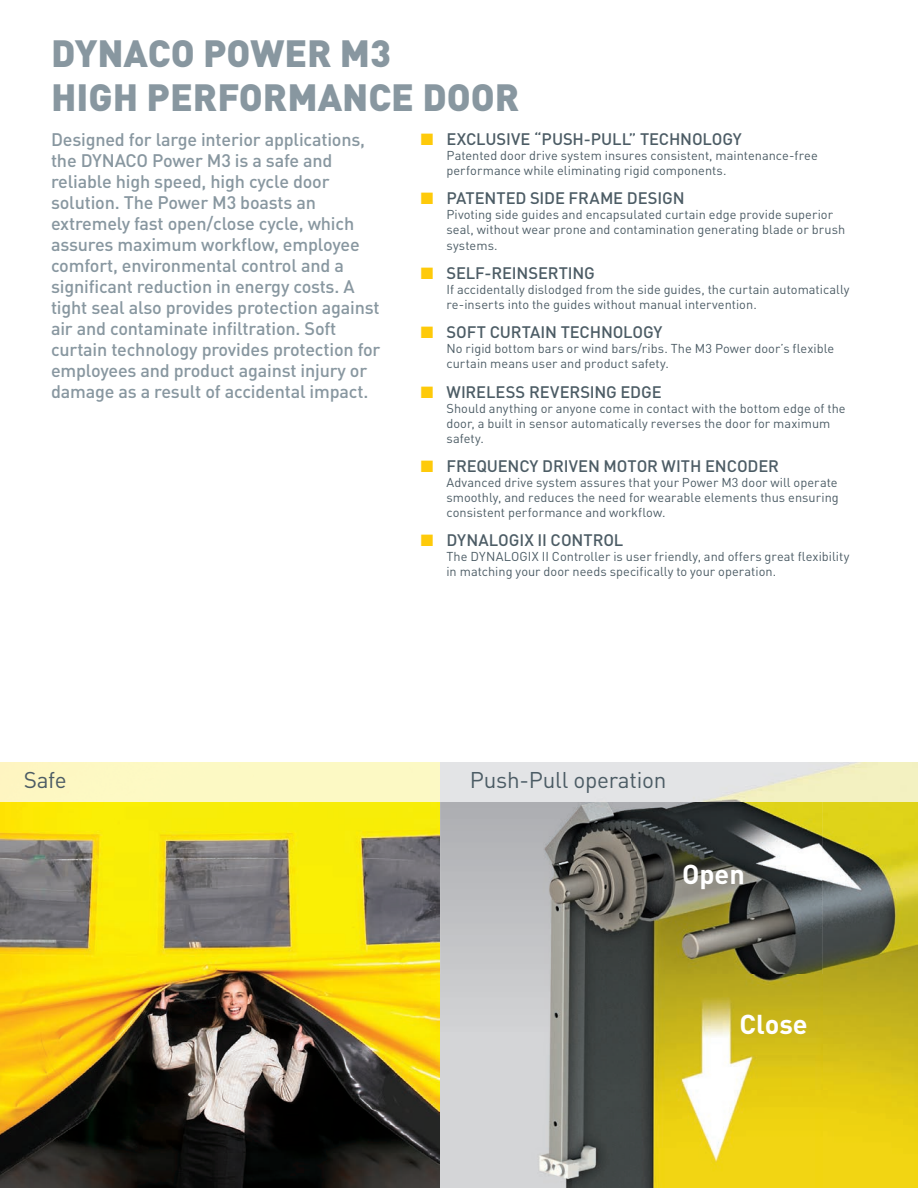
<style>
.page{position:relative;width:918px;height:1188px;background:#fff}
.page>*{position:absolute;margin:0;border:0;box-sizing:border-box;transform-origin:0 0}
.t1{font:900 37.5px/43.5px "DINOT";color:#8897a0}
.t2{font:700 27px "DINOT";color:#fff}
.t3{font:22.5px "DINOT";letter-spacing:-.01em;color:#4c5c65}
.t4{font:500 18px/21px "DINOT";letter-spacing:-.01em;color:#8897a0}
.t5{font:500 16.5px "DINOT";letter-spacing:-.01em;color:#4c5c65}
.t6{font:12.75px/15px "DINOT";letter-spacing:.005em;color:#4c5c65}
.s1{color:#feca0a}
</style>
<div class="page">
<img style="left:0;top:762px;width:918px;height:426px">
<img style="left:0;top:763px;width:918px;height:38px">
<h1 class="t1" style="left:51px;top:30px;width:470px">DYNACO POWER M3<br>HIGH PERFORMANCE DOOR</h1>
<p class="t4" style="left:51px;top:129px;width:331px">Designed for large interior applications, the DYNACO Power M3 is a safe and reliable high speed, high cycle door solution. The Power M3 boasts an extremely fast open/close cycle, which assures maximum workflow, employee comfort, environmental control and a significant reduction in energy costs. A tight seal also provides protection against air and contaminate infiltration. Soft curtain technology provides protection for employees and product against injury or damage as a result of accidental impact.</p>
<p class="t5" style="left:421px;top:129px;width:322px"><span class="s1">■</span> EXCLUSIVE “PUSH-PULL” TECHNOLOGY</p>
<p class="t6" style="left:446px;top:148px;width:373px">Patented door drive system insures consistent, maintenance-free performance while eliminating rigid components.</p>
<p class="t5" style="left:421px;top:188px;width:265px"><span class="s1">■</span> PATENTED SIDE FRAME DESIGN</p>
<p class="t6" style="left:446px;top:207px;width:400px;line-height:15.5px">Pivoting side guides and encapsulated curtain edge provide superior seal, without wear prone and contamination generating blade or brush systems.</p>
<p class="t5" style="left:421px;top:263px;width:175px"><span class="s1">■</span> SELF-REINSERTING</p>
<p class="t6" style="left:446px;top:282px;width:405px">If accidentally dislodged from the side guides, the curtain automatically re-inserts into the guides without manual intervention.</p>
<p class="t5" style="left:421px;top:322px;width:243px"><span class="s1">■</span> SOFT CURTAIN TECHNOLOGY</p>
<p class="t6" style="left:446px;top:341px;width:389px">No rigid bottom bars or wind bars/ribs. The M3 Power door’s flexible curtain means user and product safety.</p>
<p class="t5" style="left:421px;top:381px;width:242px"><span class="s1">■</span> WIRELESS REVERSING EDGE</p>
<p class="t6" style="left:446px;top:400px;width:401px">Should anything or anyone come in contact with the bottom edge of the door, a built in sensor automatically reverses the door for maximum safety.</p>
<p class="t5" style="left:421px;top:455px;width:360px"><span class="s1">■</span> FREQUENCY DRIVEN MOTOR WITH ENCODER</p>
<p class="t6" style="left:446px;top:474px;width:394px;text-align:justify">Advanced drive system assures that your Power M3 door will operate smoothly, and reduces the need for wearable elements thus ensuring consistent performance and workflow.</p>
<p class="t5" style="left:421px;top:529px;width:204px"><span class="s1">■</span> DYNALOGIX II CONTROL</p>
<p class="t6" style="left:446px;top:548px;width:405px">The DYNALOGIX II Controller is user friendly, and offers great flexibility in matching your door needs specifically to your operation.</p>
<h3 class="t3" style="left:24px;top:766px;width:45px">Safe</h3>
<h3 class="t3" style="left:470px;top:766px;width:198px">Push-Pull operation</h3>
<h2 class="t2" style="left:682px;top:857px;width:64px">Open</h2>
<h2 class="t2" style="left:740px;top:1006px;width:70px">Close</h2>
</div>
